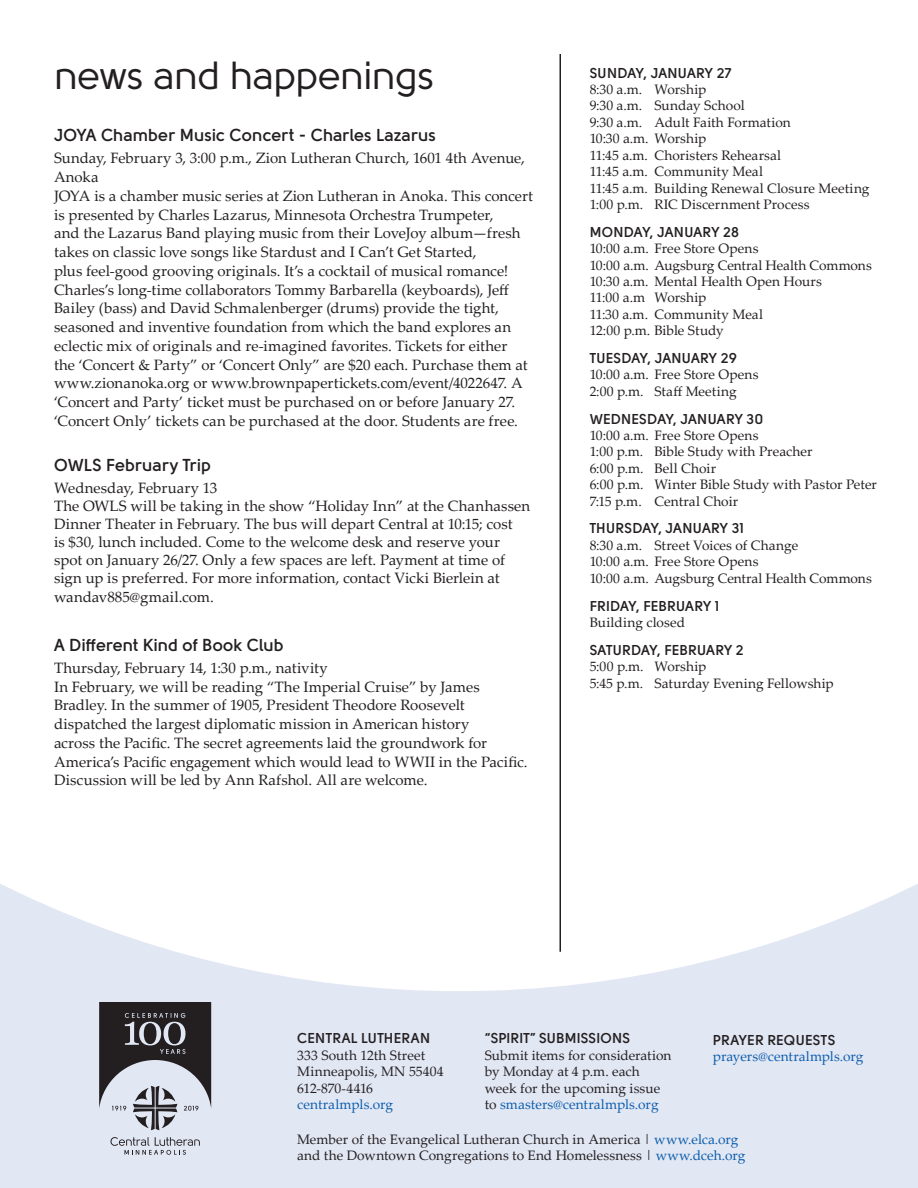
<style>
.page{position:relative;width:918px;height:1188px;background:#fff}
.page>*{position:absolute;margin:0;border:0;box-sizing:border-box;transform-origin:0 0}
.Page_Headers{font:39px "Solomon";letter-spacing:-.01em;color:#231f20}
.Event_Header{font:700 17.25px "Solomon";letter-spacing:-.005em;color:#231f20}
.Body_Copy{font:15px/18.8px "Palatino Linotype";color:#231f20}
.All_Caps_-_9_5pt_-_D{font:700 14.25px "Solomon";letter-spacing:.01em;color:#231f20}
.Datebook_Dates_-_All{font:700 14.25px "Solomon";letter-spacing:.01em;color:#231f20}
.DateBook_Body_Copy{font:13.65px/16.5px "Palatino Linotype";color:#231f20}
.DateBook_Body_Copy-2{font:13.65px "Palatino Linotype";color:#0d5ead}
.s1{color:#0d5ead}
</style>
<div class="page">
<svg style="left:0;top:878px;width:918px;height:310px;fill:#e2e7f4"></svg>
<hr style="left:560px;top:54px;width:1px;height:898px;background:#231f20">
<svg style="left:99px;top:1002px;width:112px;height:128px"></svg>
<svg style="left:110px;top:1137px;width:90px;height:18px"></svg>
<p class="Page_Headers" style="left:54px;top:54px;width:381px">news and happenings</p>
<p class="Event_Header" style="left:54px;top:125px;width:383px">JOYA Chamber Music Concert - Charles Lazarus</p>
<p class="Body_Copy" style="left:54px;top:148px;width:472px">Sunday, February 3, 3:00 p.m., Zion Lutheran Church, 1601 4th Avenue,<br>Anoka</p>
<p class="Body_Copy" style="left:54px;top:186px;width:481px">JOYA is a chamber music series at Zion Lutheran in Anoka. This concert is presented by Charles Lazarus, Minnesota Orchestra Trumpeter,<br>and the Lazarus Band playing music from their LoveJoy album—fresh takes on classic love songs like Stardust and I Can’t Get Started,<br>plus feel-good grooving originals. It’s a cocktail of musical romance!<br>Charles’s long-time collaborators Tommy Barbarella (keyboards), Jeff Bailey (bass) and David Schmalenberger (drums) provide the tight, seasoned and inventive foundation from which the band explores an eclectic mix of originals and re-imagined favorites. Tickets for either<br>the ‘Concert &amp; Party” or ‘Concert Only” are $20 each. Purchase them at www.zionanoka.org or www.brownpapertickets.com/event/4022647. A ‘Concert and Party’ ticket must be purchased on or before January 27. ‘Concert Only’ tickets can be purchased at the door. Students are free.</p>
<p class="Event_Header" style="left:54px;top:455px;width:159px">OWLS February Trip</p>
<p class="Body_Copy" style="left:54px;top:478px;width:165px">Wednesday, February 13</p>
<p class="Body_Copy" style="left:54px;top:496px;width:478px;line-height:18.1px">The OWLS will be taking in the show “Holiday Inn” at the Chanhassen Dinner Theater in February. The bus will depart Central at 10:15; cost<br>is $30, lunch included. Come to the welcome desk and reserve your spot on January 26/27. Only a few spaces are left. Payment at time of sign up is preferred. For more information, contact Vicki Bierlein at wandav885@gmail.com.</p>
<p class="Event_Header" style="left:54px;top:635px;width:231px">A Different Kind of Book Club</p>
<p class="Body_Copy" style="left:54px;top:658px;width:275px">Thursday, February 14, 1:30 p.m., nativity</p>
<p class="Body_Copy" style="left:54px;top:677px;width:475px">In February, we will be reading “The Imperial Cruise” by James Bradley. In the summer of 1905, President Theodore Roosevelt dispatched the largest diplomatic mission in American history<br>across the Pacific. The secret agreements laid the groundwork for America’s Pacific engagement which would lead to WWII in the Pacific.<br>Discussion will be led by Ann Rafshol. All are welcome.</p>
<p class="All_Caps_-_9_5pt_-_D" style="left:590px;top:64px;width:144px">SUNDAY, JANUARY 27</p>
<p class="DateBook_Body_Copy" style="left:590px;top:81px;width:118px">8:30 a.m. Worship</p>
<p class="DateBook_Body_Copy" style="left:590px;top:97px;width:157px">9:30 a.m. Sunday School</p>
<p class="DateBook_Body_Copy" style="left:590px;top:113px;width:203px">9:30 a.m. Adult Faith Formation</p>
<p class="DateBook_Body_Copy" style="left:590px;top:130px;width:118px">10:30 a.m. Worship</p>
<p class="DateBook_Body_Copy" style="left:590px;top:146px;width:193px">11:45 a.m. Choristers Rehearsal</p>
<p class="DateBook_Body_Copy" style="left:590px;top:163px;width:175px">11:45 a.m. Community Meal</p>
<p class="DateBook_Body_Copy" style="left:590px;top:179px;width:281px">11:45 a.m. Building Renewal Closure Meeting</p>
<p class="DateBook_Body_Copy" style="left:590px;top:196px;width:221px">1:00 p.m. RIC Discernment Process</p>
<p class="All_Caps_-_9_5pt_-_D" style="left:590px;top:223px;width:151px">MONDAY, JANUARY 28</p>
<p class="DateBook_Body_Copy" style="left:590px;top:240px;width:171px">10:00 a.m. Free Store Opens</p>
<p class="DateBook_Body_Copy" style="left:590px;top:256px;width:284px">10:00 a.m. Augsburg Central Health Commons</p>
<p class="DateBook_Body_Copy" style="left:590px;top:273px;width:234px">10:30 a.m. Mental Health Open Hours</p>
<p class="DateBook_Body_Copy" style="left:590px;top:289px;width:118px">11:00 a.m Worship</p>
<p class="DateBook_Body_Copy" style="left:590px;top:305px;width:175px">11:30 a.m. Community Meal</p>
<p class="DateBook_Body_Copy" style="left:590px;top:322px;width:136px">12:00 p.m. Bible Study</p>
<p class="All_Caps_-_9_5pt_-_D" style="left:590px;top:350px;width:149px">TUESDAY, JANUARY 29</p>
<p class="DateBook_Body_Copy" style="left:590px;top:366px;width:171px">10:00 a.m. Free Store Opens</p>
<p class="DateBook_Body_Copy" style="left:590px;top:382px;width:149px">2:00 p.m. Staff Meeting</p>
<p class="All_Caps_-_9_5pt_-_D" style="left:590px;top:410px;width:175px">WEDNESDAY, JANUARY 30</p>
<p class="DateBook_Body_Copy" style="left:590px;top:427px;width:171px">10:00 a.m. Free Store Opens</p>
<p class="DateBook_Body_Copy" style="left:590px;top:443px;width:224px">1:00 p.m. Bible Study with Preacher</p>
<p class="DateBook_Body_Copy" style="left:590px;top:459px;width:128px">6:00 p.m. Bell Choir</p>
<p class="DateBook_Body_Copy" style="left:590px;top:476px;width:289px">6:00 p.m. Winter Bible Study with Pastor Peter<br>7:15 p.m. Central Choir</p>
<p class="All_Caps_-_9_5pt_-_D" style="left:590px;top:520px;width:156px">THURSDAY, JANUARY 31</p>
<p class="DateBook_Body_Copy" style="left:590px;top:536px;width:210px">8:30 a.m. Street Voices of Change</p>
<p class="DateBook_Body_Copy" style="left:590px;top:553px;width:171px">10:00 a.m. Free Store Opens</p>
<p class="DateBook_Body_Copy" style="left:590px;top:569px;width:284px">10:00 a.m. Augsburg Central Health Commons</p>
<p class="All_Caps_-_9_5pt_-_D" style="left:590px;top:597px;width:131px">FRIDAY, FEBRUARY 1</p>
<p class="DateBook_Body_Copy" style="left:590px;top:614px;width:97px">Building closed</p>
<p class="All_Caps_-_9_5pt_-_D" style="left:590px;top:641px;width:156px">SATURDAY, FEBRUARY 2</p>
<p class="DateBook_Body_Copy" style="left:590px;top:658px;width:118px">5:00 p.m. Worship</p>
<p class="DateBook_Body_Copy" style="left:590px;top:674px;width:246px">5:45 p.m. Saturday Evening Fellowship</p>
<p class="Datebook_Dates_-_All" style="left:485px;top:1030px;width:147px">“SPIRIT” SUBMISSIONS</p>
<p class="DateBook_Body_Copy" style="left:485px;top:1046px;width:188px">Submit items for consideration by Monday at 4 p.m. each week for the upcoming issue to <span class="s1">smasters@centralmpls.org</span></p>
<p class="DateBook_Body_Copy" style="left:297px;top:1131px;width:450px">Member of the Evangelical Lutheran Church in America | <span class="s1">www.elca.org </span>and the Downtown Congregations to End Homelessness | <span class="s1">www.dceh.org</span></p>
<p class="Datebook_Dates_-_All" style="left:297px;top:1030px;width:134px">CENTRAL LUTHERAN</p>
<p class="DateBook_Body_Copy" style="left:297px;top:1046px;width:148px">333 South 12th Street<br>Minneapolis, MN 55404<br>612-870-4416 <span class="s1">centralmpls.org</span></p>
<p class="Datebook_Dates_-_All" style="left:713px;top:1032px;width:124px">PRAYER REQUESTS</p>
<p class="DateBook_Body_Copy-2" style="left:713px;top:1047px;width:152px">prayers@centralmpls.org</p>
</div>
